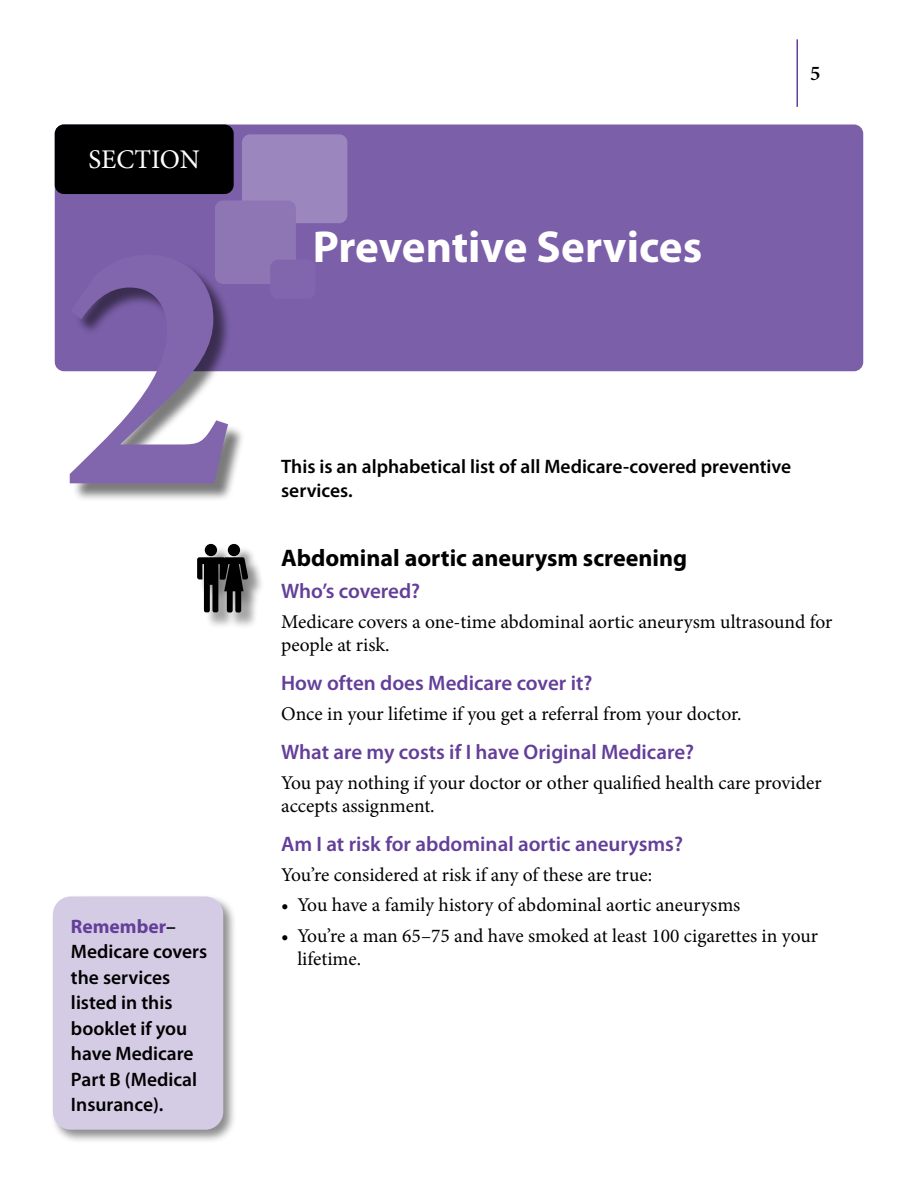
<style>
.page{position:relative;width:918px;height:1188px;background:#fff}
.page>*{position:absolute;margin:0;border:0;box-sizing:border-box;transform-origin:0 0}
.t1{font:700 360px "Minion Pro";color:#8166ad}
.PS_30pt_Section_Head{font:700 45px "Myriad Pro";color:#fff}
.t2{font:27px "Minion Pro";letter-spacing:-.005em;color:#fff}
.PS_Heading_2{font:700 24px "Myriad Pro";color:#000}
.PS_Header_3{font:600 21px "Myriad Pro";color:#643f99}
.t3{font:600 21px "Minion Pro";color:#000}
.PS_TEXT{font:19.5px/23.4px "Minion Pro";color:#000}
.PS_TEXT-2{font:600 19.5px/25.5px "Myriad Pro";color:#000}
.PS_Heading_2-2{font:600 19.5px/23.4px "Myriad Pro";color:#000}
.s1{font-weight:700;color:#643f99}
</style>
<div class="page">
<hr style="left:796px;top:39px;width:2px;height:68px;background:#643f99">
<div style="left:55px;top:124px;width:808px;height:247px;background:#7b5fa9;border-radius:9px"></div>
<div style="left:55px;top:124px;width:179px;height:70px;background:#000;border-radius:9px"></div>
<div style="left:242px;top:134px;width:105px;height:89px;background:#9b86be;border-radius:8px"></div>
<div style="left:215px;top:200px;width:81px;height:84px;background:#8e76b5;border-radius:8px"></div>
<div style="left:270px;top:260px;width:46px;height:39px;background:#8166ad;border-radius:8px"></div>
<div style="left:72px;top:258px;width:174px;height:244px;background:#000;opacity:.52"></div>
<div style="left:199px;top:546px;width:66px;height:84px;background:#000;opacity:.5"></div>
<div style="left:228px;top:544px;width:12px;height:12px;background:#000;border-radius:50%"></div>
<div style="left:205px;top:544px;width:12px;height:12px;background:#000;border-radius:50%"></div>
<svg style="left:197px;top:557px;width:51px;height:55px;background:#3f3f3f"></svg>
<div style="left:50px;top:894px;width:187px;height:249px;background:#000;opacity:.45"></div>
<div style="left:53px;top:896px;width:170px;height:234px;background:#d4cce5;border-radius:18px"></div>
<h3 class="t2" style="left:89px;top:142px;width:113px">SECTION</h3>
<h1 class="t1" style="left:58px;top:115px;width:181px">2</h1>
<p class="PS_TEXT-2" style="left:71px;top:913px;width:138px"><span class="s1">Remember</span>–<br>Medicare covers the services listed in this booklet if you have Medicare<br>Part B (Medical<br>Insurance).</p>
<p class="PS_30pt_Section_Head" style="left:313px;top:218px;width:391px">Preventive Services</p>
<p class="t3" style="left:810px;top:59px;width:12px">5</p>
<p class="PS_Heading_2-2" style="left:281px;top:454px;width:512px">This is an alphabetical list of all Medicare-covered preventive services.</p>
<p class="PS_Heading_2" style="left:281px;top:542px;width:408px">Abdominal aortic aneurysm screening</p>
<p class="PS_Header_3" style="left:281px;top:577px;width:141px">Who’s covered?</p>
<p class="PS_TEXT" style="left:281px;top:610px;width:553px">Medicare covers a one-time abdominal aortic aneurysm ultrasound for people at risk.</p>
<p class="PS_Header_3" style="left:281px;top:670px;width:313px">How often does Medicare cover it?</p>
<p class="PS_TEXT" style="left:281px;top:702px;width:462px">Once in your lifetime if you get a referral from your doctor.</p>
<p class="PS_Header_3" style="left:281px;top:738px;width:415px">What are my costs if I have Original Medicare?</p>
<p class="PS_TEXT" style="left:281px;top:771px;width:542px">You pay nothing if your doctor or other qualified health care provider accepts assignment.</p>
<p class="PS_Header_3" style="left:281px;top:831px;width:403px">Am I at risk for abdominal aortic aneurysms?</p>
<p class="PS_TEXT" style="left:281px;top:863px;width:373px">You’re considered at risk if any of these are true:</p>
<p class="PS_TEXT" style="left:281px;top:894px;width:461px">• You have a family history of abdominal aortic aneurysms</p>
<p class="PS_TEXT" style="left:297px;top:924px;width:522px;text-indent:-16px">• You’re a man 65–75 and have smoked at least 100 cigarettes in your lifetime.</p>
</div>
